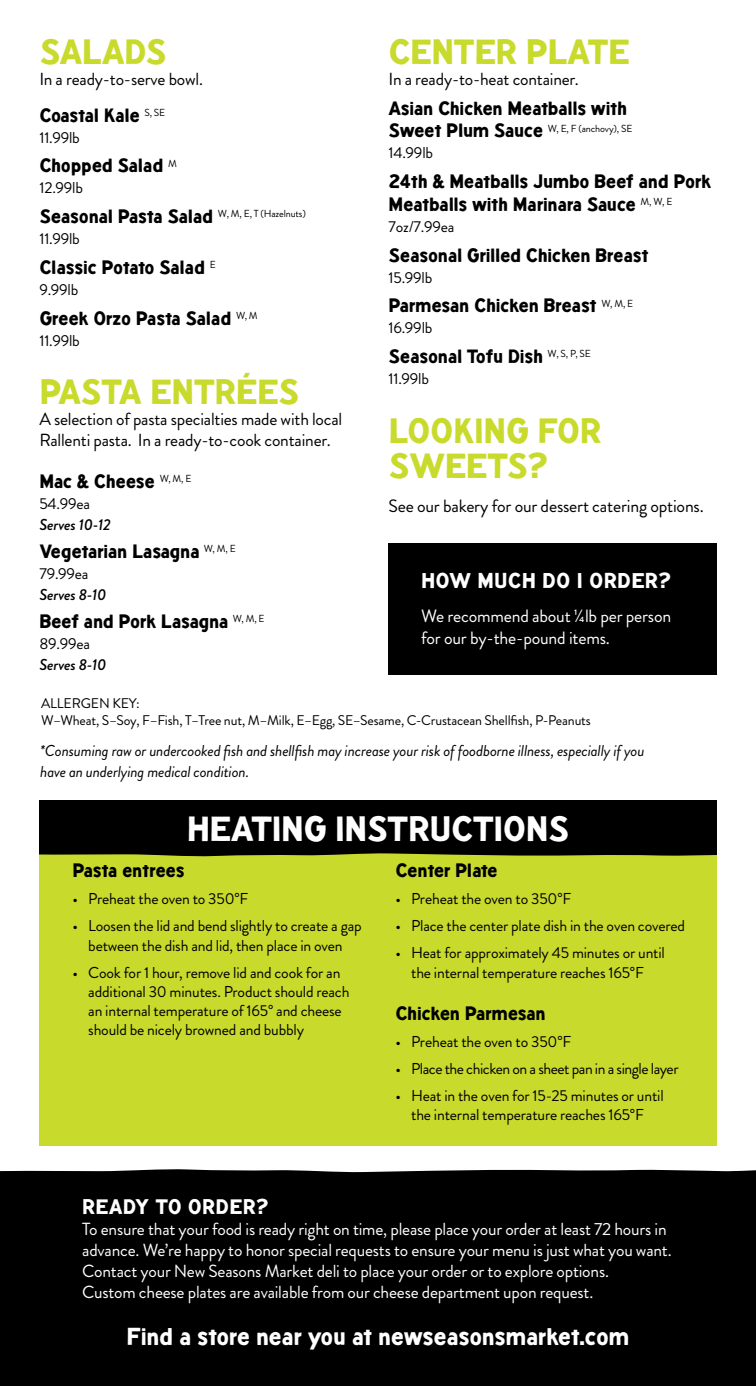
<style>
.page{position:relative;width:756px;height:1386px;background:#fff}
.page>*{position:absolute;margin:0;border:0;box-sizing:border-box;transform-origin:0 0}
.t1{font:35px/35px "NSM Market";letter-spacing:-.015em;color:#c8da2b}
.t2{font:35px "NSM Market";letter-spacing:-.015em;color:#fff}
.t3{font:24.5px "NSM Market";letter-spacing:-.015em;color:#fff}
.t4{font:21.35px "NSM Market";letter-spacing:.01em;color:#fff}
.t5{font:21px "NSM Market";letter-spacing:.01em;color:#fff}
.t6{font:19.25px/22.8px "NSM Market";letter-spacing:-.015em;color:#000}
.t7{font:17.85px/21.3px "Brandon Grotesque";letter-spacing:-.01em;color:#fff}
.t8{font:17.85px "Brandon Grotesque";letter-spacing:-.01em;color:#000}
.t9{font:17.5px/21px "Brandon Grotesque";letter-spacing:-.01em;color:#fff}
.t10{font:17.5px/21px "Brandon Grotesque";letter-spacing:-.01em;color:#000}
.t11{font:15.75px/19.2px "Brandon Grotesque";letter-spacing:-.01em;color:#000;text-align:center}
.t12{font:italic 15.75px/21px "Brandon Grotesque";letter-spacing:-.01em;color:#000}
.t13{font:15.75px "Brandon Grotesque";letter-spacing:-.03em;color:#000}
.t14{font:italic 500 15.75px "Brandon Grotesque";letter-spacing:-.01em;color:#000}
.t15{font:14px/16.8px "Brandon Grotesque";letter-spacing:-.01em;color:#000}
.t16{font:10.15px "Brandon Grotesque";letter-spacing:-.01em;color:#000}
.s1{font-family:"NSM Market";font-size:19.25px}
</style>
<div class="page">
<div style="left:0;top:1169px;width:756px;height:217px;background:#000"></div>
<div style="left:388px;top:543px;width:329px;height:132px;background:#000"></div>
<div style="left:39px;top:801px;width:678px;height:345px;background:#c8da2b"></div>
<div style="left:39px;top:801px;width:678px;height:56px;background:#000"></div>
<h1 class="t1" style="left:39px;top:35px;width:129px">SALADS</h1>
<p class="t10" style="left:39px;top:69px;width:165px">In a ready-to-serve bowl.</p>
<p class="t6" style="left:39px;top:104px;width:127px">Coastal Kale <sup>S,</sup> <sup>SE</sup></p>
<p class="t11" style="left:39px;top:128px;width:42px">11.99lb</p>
<p class="t6" style="left:39px;top:154px;width:139px">Chopped Salad <sup>M</sup></p>
<p class="t11" style="left:39px;top:179px;width:45px">12.99lb</p>
<p class="t6" style="left:39px;top:205px;width:268px">Seasonal Pasta Salad <sup>W,</sup> <sup>M,</sup> <sup>E,</sup> <sup>T</sup> <sup>(Hazelnuts)</sup></p>
<p class="t11" style="left:39px;top:229px;width:42px">11.99lb</p>
<p class="t6" style="left:39px;top:256px;width:178px">Classic Potato Salad <sup>E</sup></p>
<p class="t11" style="left:39px;top:280px;width:40px">9.99lb</p>
<p class="t6" style="left:39px;top:307px;width:220px">Greek Orzo Pasta Salad <sup>W,</sup> <sup>M</sup></p>
<p class="t11" style="left:39px;top:331px;width:42px">11.99lb</p>
<h1 class="t1" style="left:39px;top:375px;width:261px">PASTA ENTRÉES</h1>
<p class="t10" style="left:39px;top:409px;width:304px">A selection of pasta specialties made with local<br>Rallenti pasta. In a ready-to-cook container.</p>
<p class="t6" style="left:39px;top:470px;width:154px">Mac &amp; Cheese <sup>W,</sup> <sup>M,</sup> <sup>E</sup></p>
<p class="t11" style="left:39px;top:494px;width:52px">54.99ea</p>
<p class="t14" style="left:39px;top:514px;width:73px">Serves 10-12</p>
<p class="t6" style="left:39px;top:540px;width:198px">Vegetarian Lasagna <sup>W,</sup> <sup>M,</sup> <sup>E</sup></p>
<p class="t11" style="left:39px;top:564px;width:51px">79.99ea</p>
<p class="t14" style="left:39px;top:584px;width:69px">Serves 8-10</p>
<p class="t6" style="left:39px;top:610px;width:227px">Beef and Pork Lasagna <sup>W,</sup> <sup>M,</sup> <sup>E</sup></p>
<p class="t11" style="left:39px;top:634px;width:52px">89.99ea</p>
<p class="t14" style="left:39px;top:654px;width:69px">Serves 8-10</p>
<h1 class="t1" style="left:388px;top:35px;width:243px">CENTER PLATE</h1>
<p class="t10" style="left:388px;top:69px;width:192px">In a ready-to-heat container.</p>
<p class="t6" style="left:388px;top:97px;width:240px">Asian Chicken Meatballs with</p>
<p class="t16" style="left:388px;top:121px;width:246px"><span class="s1">Sweet Plum Sauce</span> W, E, F (anchovy), SE</p>
<p class="t11" style="left:388px;top:144px;width:46px">14.99lb</p>
<p class="t6" style="left:388px;top:170px;width:324px">24th &amp; Meatballs Jumbo Beef and Pork<br>Meatballs with Marinara Sauce <sup>M,</sup> <sup>W,</sup> <sup>E</sup></p>
<p class="t11" style="left:388px;top:217px;width:67px">7oz/7.99ea</p>
<p class="t6" style="left:388px;top:244px;width:262px">Seasonal Grilled Chicken Breast</p>
<p class="t11" style="left:388px;top:268px;width:45px">15.99lb</p>
<p class="t6" style="left:388px;top:294px;width:246px">Parmesan Chicken Breast <sup>W,</sup> <sup>M,</sup> <sup>E</sup></p>
<p class="t11" style="left:388px;top:319px;width:45px">16.99lb</p>
<p class="t6" style="left:388px;top:345px;width:204px">Seasonal Tofu Dish <sup>W,</sup> <sup>S,</sup> <sup>P,</sup> <sup>SE</sup></p>
<p class="t11" style="left:388px;top:369px;width:42px">11.99lb</p>
<h1 class="t1" style="left:388px;top:413px;width:215px">LOOKING FOR<br>SWEETS?</h1>
<p class="t8" style="left:388px;top:493px;width:317px">See our bakery for our dessert catering options.</p>
<h3 class="t4" style="left:421px;top:569px;width:251px">HOW MUCH DO I ORDER?</h3>
<p class="t7" style="left:421px;top:606px;width:252px">We recommend about ¼lb per person for our by-the-pound items.</p>
<p class="t15" style="left:41px;top:695px;width:551px">ALLERGEN KEY:<br>W–Wheat, S–Soy, F–Fish, T–Tree nut, M–Milk, E–Egg, SE–Sesame, C-Crustacean Shellfish, P-Peanuts</p>
<p class="t12" style="left:40px;top:740px;width:606px">*Consuming raw or undercooked fish and shellfish may increase your risk of foodborne illness, especially if you have an underlying medical condition.</p>
<h1 class="t2" style="left:187px;top:809px;width:384px">HEATING INSTRUCTIONS</h1>
<p class="t6" style="left:73px;top:859px;width:114px">Pasta entrees</p>
<p class="t11" style="left:73px;top:889px;width:178px">• Preheat the oven to 350°F</p>
<p class="t11" style="left:73px;top:917px;width:291px">• Loosen the lid and bend slightly to create a gap between the dish and lid, then place in oven</p>
<p class="t11" style="left:88px;top:963px;width:263px;text-align:left;text-indent:-16px">• Cook for 1 hour, remove lid and cook for an additional 30 minutes. Product should reach an internal temperature of 165° and cheese should be nicely browned and bubbly</p>
<p class="t6" style="left:395px;top:859px;width:104px">Center Plate</p>
<p class="t11" style="left:395px;top:889px;width:178px">• Preheat the oven to 350°F</p>
<p class="t11" style="left:395px;top:917px;width:291px">• Place the center plate dish in the oven covered</p>
<p class="t11" style="left:395px;top:944px;width:271px">• Heat for approximately 45 minutes or until the internal temperature reaches 165°F</p>
<p class="t6" style="left:395px;top:1002px;width:152px">Chicken Parmesan</p>
<p class="t11" style="left:395px;top:1032px;width:178px">• Preheat the oven to 350°F</p>
<p class="t13" style="left:395px;top:1058px;width:285px">• Place the chicken on a sheet pan in a single layer</p>
<p class="t11" style="left:395px;top:1086px;width:270px">• Heat in the oven for 15-25 minutes or until the internal temperature reaches 165°F</p>
<h3 class="t5" style="left:82px;top:1195px;width:188px">READY TO ORDER?</h3>
<p class="t9" style="left:82px;top:1219px;width:591px">To ensure that your food is ready right on time, please place your order at least 72 hours in advance. We’re happy to honor special requests to ensure your menu is just what you want.<br>Contact your New Seasons Market deli to place your order or to explore options.<br>Custom cheese plates are available from our cheese department upon request.</p>
<h2 class="t3" style="left:127px;top:1323px;width:504px">Find a store near you at newseasonsmarket.com</h2>
</div>
